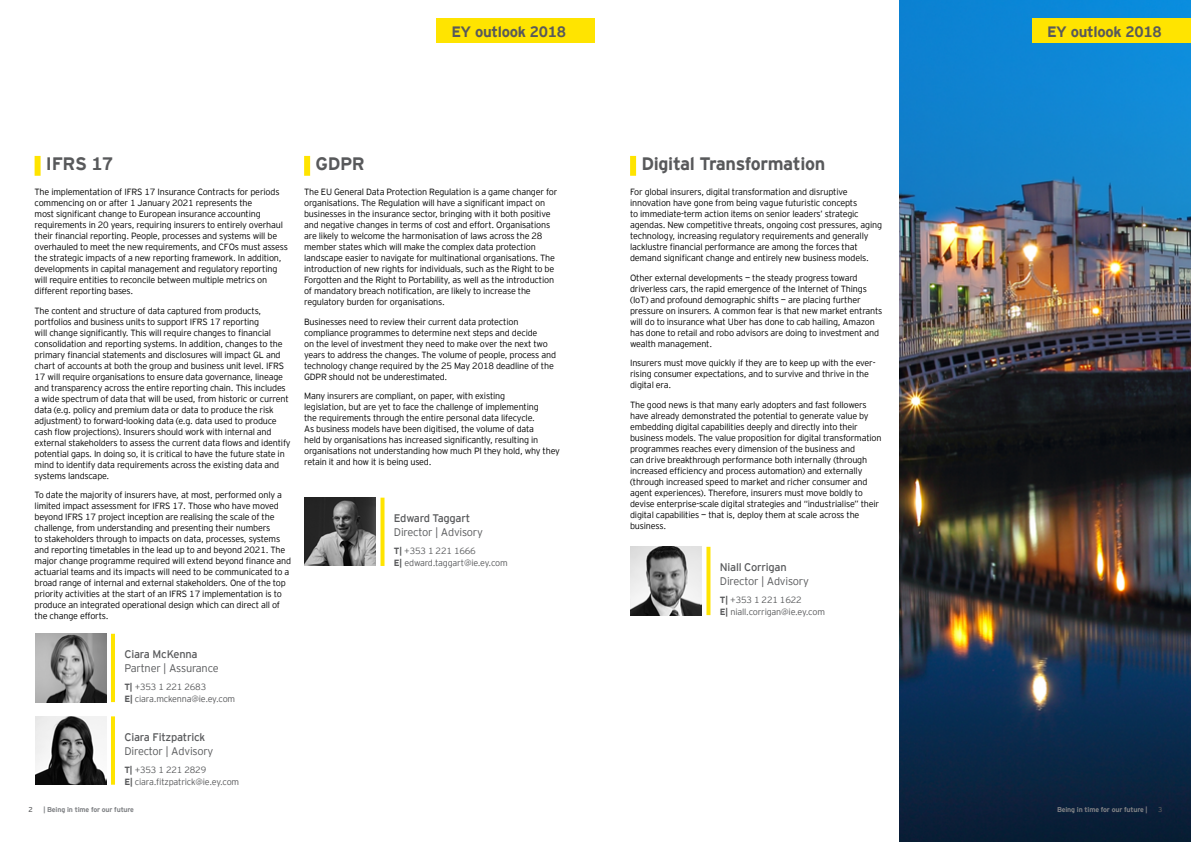
<style>
.page{position:relative;width:1191px;height:842px;background:#fff}
.page>*{position:absolute;margin:0;border:0;box-sizing:border-box;transform-origin:0 0}
.Heading2{font:700 18px "EY Interstate";letter-spacing:-.02em;color:#58595b}
.t1{font:700 15px "EY Interstate";letter-spacing:-.02em;color:#58595b}
.Contact_Name{font:300 11px/14.3px "EY Interstate";letter-spacing:-.02em;color:#58595b}
.Body_copy{font:300 9px/11px "EY Interstate";letter-spacing:-.02em;color:#000}
.Contact_Details{font:300 9px/12px "EY Interstate";letter-spacing:-.02em;color:#58595b}
.t2{font:700 7px "EY Interstate";letter-spacing:-.02em;color:#808285}
.Page_No_s_Left{font:7px "EY Interstate";color:#58595b}
.Page_No_s_Right{font:7px "EY Interstate";color:#58595b}
.s1{font-weight:400}
.s2{font-weight:700}
</style>
<div class="page">
<img style="left:899px;top:0;width:292px;height:842px">
<img style="left:630px;top:547px;width:71px;height:68px">
<img style="left:35px;top:634px;width:71px;height:68px">
<img style="left:35px;top:716px;width:71px;height:69px">
<svg style="left:706px;top:547px;width:4px;height:68px"></svg>
<hr style="left:111px;top:634px;width:4px;height:68px;background:#ffe400">
<hr style="left:111px;top:716px;width:4px;height:69px;background:#ffe400">
<div style="left:630px;top:156px;width:6px;height:20px;background:#ffe400"></div>
<div style="left:35px;top:156px;width:6px;height:20px;background:#ffe400"></div>
<div style="left:304px;top:156px;width:6px;height:20px;background:#ffe400"></div>
<div style="left:436px;top:18px;width:159px;height:25px;background:#ffe400"></div>
<div style="left:1032px;top:18px;width:159px;height:25px;background:#ffe400"></div>
<img style="left:304px;top:498px;width:71px;height:68px">
<svg style="left:380px;top:498px;width:4px;height:68px"></svg>
<h2 class="t1" style="left:451px;top:21px;width:116px">EY outlook 2018</h2>
<h2 class="t1" style="left:1047px;top:21px;width:116px">EY outlook 2018</h2>
<p class="Heading2" style="left:46px;top:151px;width:69px">IFRS 17</p>
<p class="Body_copy" style="left:35px;top:186px;width:255px">The implementation of IFRS 17 Insurance Contracts for periods commencing on or after 1 January 2021 represents the<br>most significant change to European insurance accounting requirements in 20 years, requiring insurers to entirely overhaul their financial reporting. People, processes and systems will be overhauled to meet the new requirements, and CFOs must assess the strategic impacts of a new reporting framework. In addition, developments in capital management and regulatory reporting will require entities to reconcile between multiple metrics on different reporting bases.</p>
<p class="Body_copy" style="left:35px;top:304px;width:258px">The content and structure of data captured from products, portfolios and business units to support IFRS 17 reporting<br>will change significantly. This will require changes to financial consolidation and reporting systems. In addition, changes to the primary financial statements and disclosures will impact GL and chart of accounts at both the group and business unit level. IFRS 17 will require organisations to ensure data governance, lineage and transparency across the entire reporting chain. This includes a wide spectrum of data that will be used, from historic or current data (e.g. policy and premium data or data to produce the risk adjustment) to forward-looking data (e.g. data used to produce cash flow projections). Insurers should work with internal and external stakeholders to assess the current data flows and identify potential gaps. In doing so, it is critical to have the future state in mind to identify data requirements across the existing data and systems landscape.</p>
<p class="Body_copy" style="left:35px;top:489px;width:258px">To date the majority of insurers have, at most, performed only a limited impact assessment for IFRS 17. Those who have moved beyond IFRS 17 project inception are realising the scale of the challenge, from understanding and presenting their numbers<br>to stakeholders through to impacts on data, processes, systems and reporting timetables in the lead up to and beyond 2021. The major change programme required will extend beyond finance and actuarial teams and its impacts will need to be communicated to a broad range of internal and external stakeholders. One of the top priority activities at the start of an IFRS 17 implementation is to produce an integrated operational design which can direct all of the change efforts.</p>
<p class="Contact_Name" style="left:124px;top:646px;width:96px"><span class="s1">Ciara McKenna<br></span>Partner | Assurance</p>
<p class="Contact_Details" style="left:124px;top:680px;width:112px"><span class="s2">T|</span> +353 1 221 2683<br><span class="s2">E|</span> ciara.mckenna@ie.ey.com</p>
<p class="Contact_Name" style="left:124px;top:729px;width:91px"><span class="s1">Ciara Fitzpatrick<br></span>Director | Advisory</p>
<p class="Contact_Details" style="left:124px;top:763px;width:116px"><span class="s2">T|</span> +353 1 221 2829<br><span class="s2">E|</span> ciara.fitzpatrick@ie.ey.com</p>
<p class="Heading2" style="left:315px;top:151px;width:51px">GDPR</p>
<p class="Body_copy" style="left:304px;top:186px;width:255px">The EU General Data Protection Regulation is a game changer for organisations. The Regulation will have a significant impact on businesses in the insurance sector, bringing with it both positive and negative changes in terms of cost and effort. Organisations are likely to welcome the harmonisation of laws across the 28 member states which will make the complex data protection landscape easier to navigate for multinational organisations. The introduction of new rights for individuals, such as the Right to be Forgotten and the Right to Portability, as well as the introduction of mandatory breach notification, are likely to increase the regulatory burden for organisations.</p>
<p class="Body_copy" style="left:304px;top:315px;width:253px">Businesses need to review their current data protection compliance programmes to determine next steps and decide<br>on the level of investment they need to make over the next two years to address the changes. The volume of people, process and technology change required by the 25 May 2018 deadline of the GDPR should not be underestimated.</p>
<p class="Body_copy" style="left:304px;top:390px;width:257px">Many insurers are compliant, on paper, with existing<br>legislation, but are yet to face the challenge of implementing<br>the requirements through the entire personal data lifecycle.<br>As business models have been digitised, the volume of data<br>held by organisations has increased significantly, resulting in organisations not understanding how much PI they hold, why they retain it and how it is being used.</p>
<p class="Contact_Name" style="left:394px;top:510px;width:91px"><span class="s1">Edward Taggart<br></span>Director | Advisory</p>
<p class="Contact_Details" style="left:394px;top:544px;width:115px"><span class="s2">T|</span> +353 1 221 1666<br><span class="s2">E|</span> edward.taggart@ie.ey.com</p>
<p class="Heading2" style="left:641px;top:151px;width:185px">Digital Transformation</p>
<p class="Body_copy" style="left:630px;top:186px;width:254px">For global insurers, digital transformation and disruptive innovation have gone from being vague futuristic concepts<br>to immediate-term action items on senior leaders’ strategic agendas. New competitive threats, ongoing cost pressures, aging technology, increasing regulatory requirements and generally lacklustre financial performance are among the forces that demand significant change and entirely new business models.</p>
<p class="Body_copy" style="left:630px;top:271px;width:254px">Other external developments — the steady progress toward driverless cars, the rapid emergence of the Internet of Things (IoT) and profound demographic shifts — are placing further pressure on insurers. A common fear is that new market entrants will do to insurance what Uber has done to cab hailing, Amazon has done to retail and robo advisors are doing to investment and wealth management.</p>
<p class="Body_copy" style="left:630px;top:357px;width:247px">Insurers must move quickly if they are to keep up with the ever&shy;rising consumer expectations, and to survive and thrive in the digital era.</p>
<p class="Body_copy" style="left:630px;top:398px;width:253px">The good news is that many early adopters and fast followers have already demonstrated the potential to generate value by embedding digital capabilities deeply and directly into their business models. The value proposition for digital transformation programmes reaches every dimension of the business and<br>can drive breakthrough performance both internally (through increased efficiency and process automation) and externally (through increased speed to market and richer consumer and agent experiences). Therefore, insurers must move boldly to devise enterprise-scale digital strategies and “industrialise” their digital capabilities — that is, deploy them at scale across the business.</p>
<p class="Contact_Name" style="left:720px;top:559px;width:91px"><span class="s1">Niall Corrigan<br></span>Director | Advisory</p>
<p class="Contact_Details" style="left:720px;top:593px;width:106px"><span class="s2">T|</span> +353 1 221 1622<br><span class="s2">E|</span> niall.corrigan@ie.ey.com</p>
<p class="Page_No_s_Left" style="left:28px;top:804px;width:6px">2</p>
<p class="t2" style="left:43px;top:804px;width:92px">| Being in time for our future</p>
<p class="t2" style="left:1057px;top:804px;width:92px">Being in time for our future |</p>
<p class="Page_No_s_Right" style="left:1158px;top:804px;width:6px">3</p>
</div>
